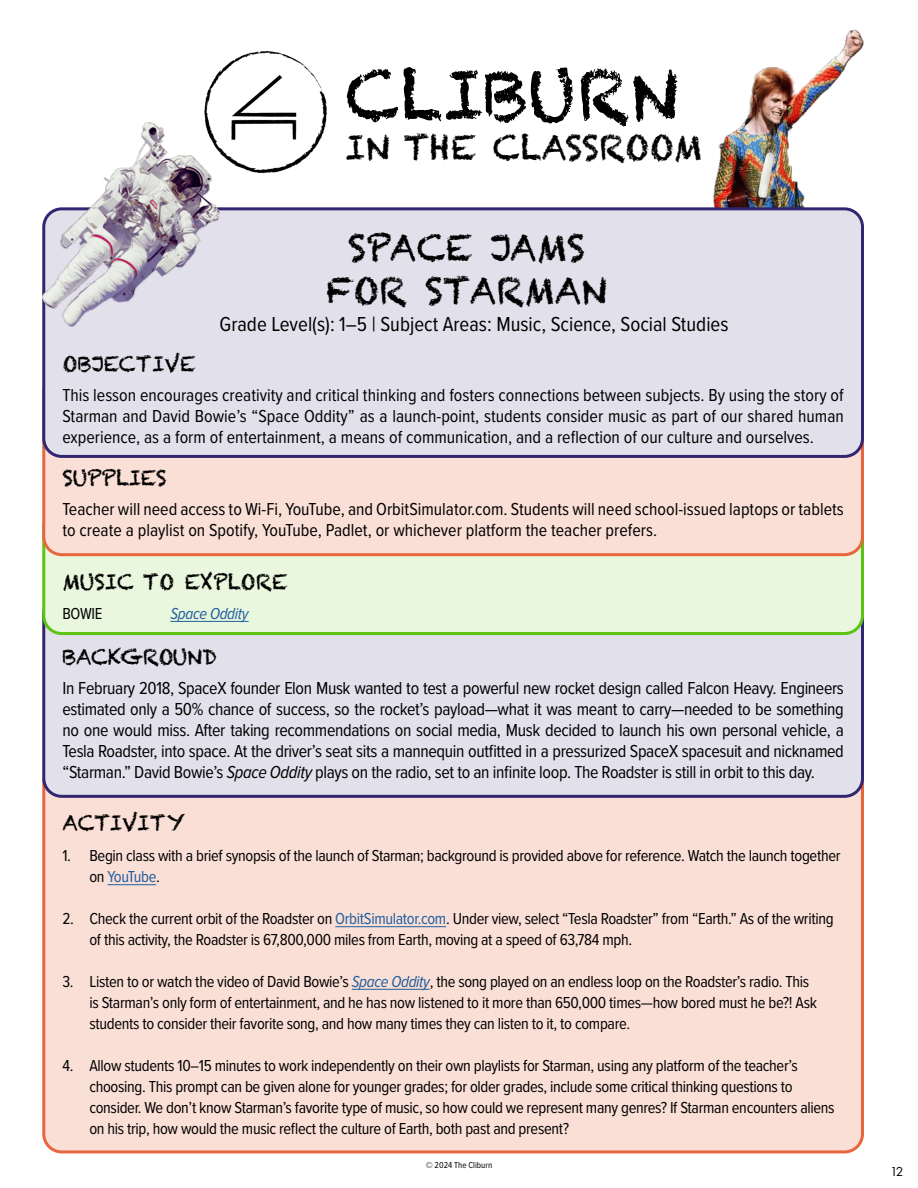
<style>
.page{position:relative;width:918px;height:1188px;background:#fff}
.page>*{position:absolute;margin:0;border:0;box-sizing:border-box;transform-origin:0 0}
.t1{font:67.8px "Chalkduster";color:#000}
.t2{font:36px/43.2px "Chalkduster";color:#000;text-align:center}
.t3{font:33.9px "Chalkduster";color:#000}
.t4{font:21px "Proxima Nova Cond";color:#000}
.t5{font:21px "Chalkduster";letter-spacing:-.015em;color:#000}
.t6{font:18px/21px "Proxima Nova Cond";color:#000;text-align:justify}
.t7{font:16.5px/21px "Proxima Nova Cond";letter-spacing:-.02em;color:#000}
.t8{font:italic 16.5px "Proxima Nova Cond";letter-spacing:-.02em;color:#215e9e}
.t9{font:13.5px "Futura PT";color:#000}
.t10{font:9px "Proxima Nova Cond";color:#000}
.s1{font-style:italic}
.s2{color:#215e9e}
.s3{font-style:italic;color:#215e9e}
</style>
<div class="page">
<img style="left:713px;top:29px;width:151px;height:189px">
<div style="left:44px;top:764px;width:818px;height:388px;background:#fadfd6;border-radius:18px"></div>
<div style="left:44px;top:596px;width:818px;height:200px;background:#e2e1eb;border-radius:18px"></div>
<div style="left:42px;top:594px;width:822px;height:204px;border:3px solid #302671;border-radius:18px"></div>
<div style="left:44px;top:509px;width:818px;height:125px;background:#e8f7de;border-radius:18px"></div>
<div style="left:42px;top:508px;width:822px;height:127px;border:3px solid #5bc412;border-radius:18px"></div>
<div style="left:44px;top:374px;width:818px;height:181px;background:#fadfd6;border-radius:18px"></div>
<div style="left:42px;top:372px;width:822px;height:184px;border:3px solid #e8663e;border-radius:18px"></div>
<div style="left:44px;top:209px;width:818px;height:247px;background:#e2e1eb;border-radius:18px"></div>
<div style="left:42px;top:207px;width:822px;height:251px;border:3px solid #302671;border-radius:18px"></div>
<img style="left:204px;top:51px;width:123px;height:123px">
<hr style="left:170px;top:621px;width:79px;height:1px;background:#215e9e">
<hr style="left:108px;top:884px;width:48px;height:1px;background:#215e9e">
<hr style="left:335px;top:926px;width:111px;height:1px;background:#215e9e">
<hr style="left:352px;top:989px;width:78px;height:1px;background:#215e9e">
<img style="left:43px;top:123px;width:178px;height:204px">
<h1 class="t1" style="left:345px;top:55px;width:334px">CLIBURN</h1>
<h3 class="t3" style="left:345px;top:127px;width:359px">IN THE CLASSROOM</h3>
<h2 class="t2" style="left:326px;top:226px;width:282px">SPACE JAMS<br>FOR STARMAN</h2>
<p class="t4" style="left:220px;top:309px;width:511px">Grade Level(s): 1–5 | Subject Areas: Music, Science, Social Studies</p>
<p class="t5" style="left:62px;top:351px;width:135px">OBJECTIVE</p>
<p class="t6" style="left:62px;top:383px;width:783px">This lesson encourages creativity and critical thinking and fosters connections between subjects. By using the story of Starman and David Bowie’s “Space Oddity” as a launch-point, students consider music as part of our shared human experience, as a form of entertainment, a means of communication, and a reflection of our culture and ourselves.</p>
<p class="t5" style="left:62px;top:465px;width:106px">SUPPLIES</p>
<p class="t6" style="left:62px;top:497px;width:783px">Teacher will need access to Wi-Fi, YouTube, and OrbitSimulator.com. Students will need school-issued laptops or tablets to create a playlist on Spotify, YouTube, Padlet, or whichever platform the teacher prefers.</p>
<p class="t5" style="left:62px;top:570px;width:227px">MUSIC TO EXPLORE</p>
<p class="t7" style="left:62px;top:603px;width:41px">BOWIE</p>
<p class="t8" style="left:170px;top:605px;width:80px">Space Oddity</p>
<p class="t5" style="left:62px;top:645px;width:156px">BACKGROUND</p>
<p class="t6" style="left:62px;top:677px;width:783px">In February 2018, SpaceX founder Elon Musk wanted to test a powerful new rocket design called Falcon Heavy. Engineers estimated only a 50% chance of success, so the rocket’s payload—what it was meant to carry—needed to be something no one would miss. After taking recommendations on social media, Musk decided to launch his own personal vehicle, a Tesla Roadster, into space. At the driver’s seat sits a mannequin outfitted in a pressurized SpaceX spacesuit and nicknamed “Starman.” David Bowie’s <span class="s1">Space Oddity</span> plays on the radio, set to an infinite loop. The Roadster is still in orbit to this day.</p>
<p class="t5" style="left:62px;top:810px;width:124px">ACTIVITY</p>
<p class="t7" style="left:89px;top:844px;width:753px;text-indent:-27px">1. Begin class with a brief synopsis of the launch of Starman; background is provided above for reference. Watch the launch together on <span class="s2">YouTube</span>.</p>
<p class="t7" style="left:89px;top:907px;width:746px;text-indent:-27px">2. Check the current orbit of the Roadster on <span class="s2">OrbitSimulator.com</span>. Under view, select “Tesla Roadster” from “Earth.” As of the writing of this activity, the Roadster is 67,800,000 miles from Earth, moving at a speed of 63,784 mph.</p>
<p class="t7" style="left:89px;top:970px;width:729px;text-indent:-27px">3. Listen to or watch the video of David Bowie’s <span class="s3">Space Oddity</span>, the song played on an endless loop on the Roadster’s radio. This is Starman’s only form of entertainment, and he has now listened to it more than 650,000 times—how bored must he be?! Ask students to consider their favorite song, and how many times they can listen to it, to compare.</p>
<p class="t7" style="left:89px;top:1054px;width:747px;text-indent:-27px">4. Allow students 10–15 minutes to work independently on their own playlists for Starman, using any platform of the teacher’s choosing. This prompt can be given alone for younger grades; for older grades, include some critical thinking questions to consider. We don’t know Starman’s favorite type of music, so how could we represent many genres? If Starman encounters aliens on his trip, how would the music reflect the culture of Earth, both past and present?</p>
<p class="t10" style="left:426px;top:1158px;width:68px">© 2024 The Cliburn</p>
<p class="t9" style="left:890px;top:1164px;width:15px">12</p>
</div>
